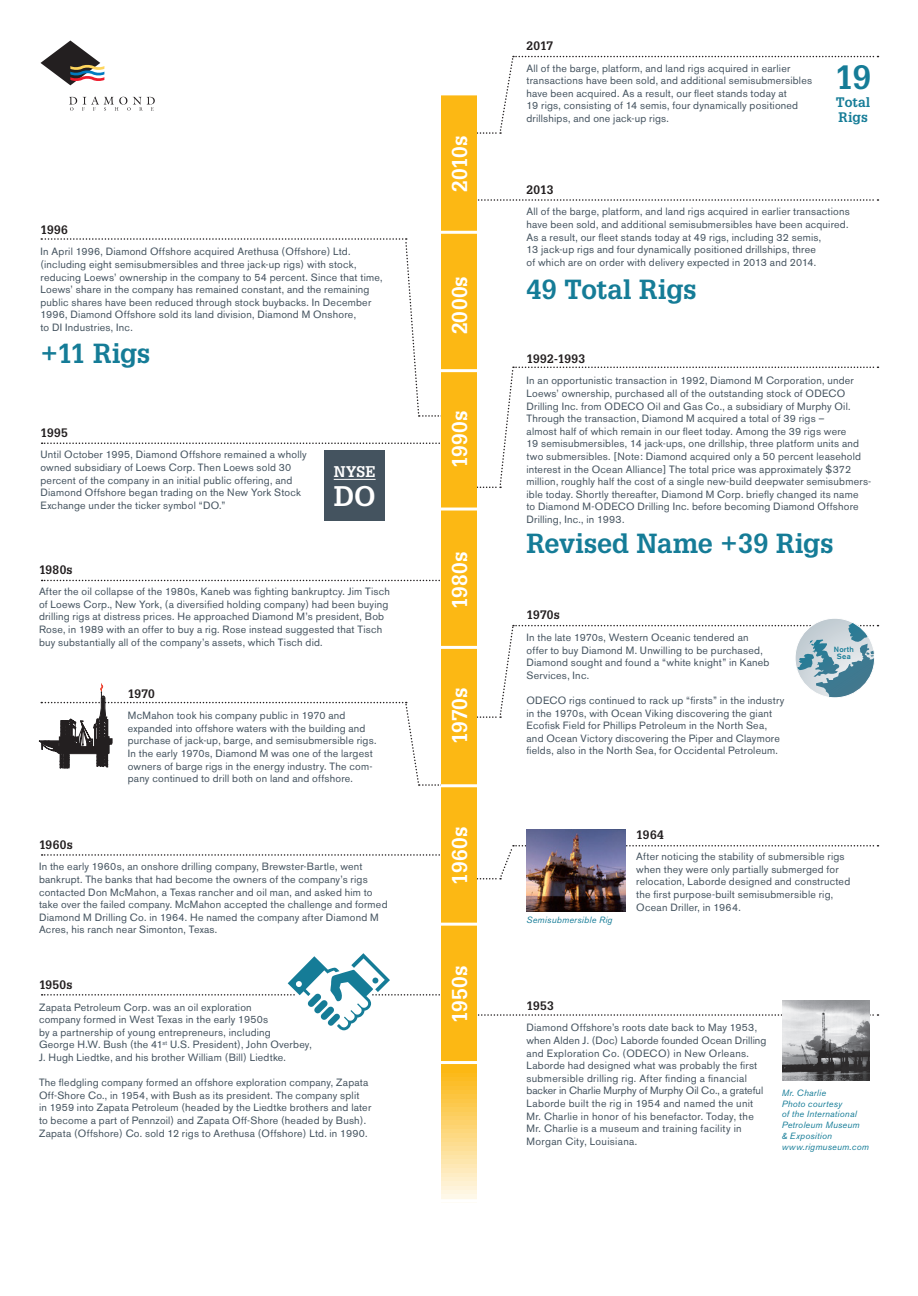
<style>
.page{position:relative;width:918px;height:1296px;background:#fff}
.page>*{position:absolute;margin:0;border:0;box-sizing:border-box;transform-origin:0 0}
.t1{font:700 33px "Glypha";color:#157c97}
.t2{font:700 27.75px "Glypha";color:#fff}
.t3{font:700 27px "Glypha";letter-spacing:-.01em;color:#157c97}
.t4{font:700 21px "Glypha";letter-spacing:.01em;color:#fff}
.t5{font:700 15.15px "Glypha";color:#fff}
.t6{font:700 13.5px/15px "Glypha";letter-spacing:.005em;color:#157c97}
.t7{font:700 12px "Glypha";letter-spacing:.025em;color:#231f20}
.Description{font:10.5px/12.6px "Akzidenz Grotesk BE";letter-spacing:.02em;color:#44535f}
.t8{font:italic 9px/10.8px "Akzidenz Grotesk BE";letter-spacing:.025em;color:#157c97}
.t9{font:500 7.5px/7.5px "Akzidenz Grotesk BE";letter-spacing:.03em;color:#157c97;text-align:center}
</style>
<div class="page">
<svg style="left:477px;top:56px;width:402px;height:78px"></svg>
<svg style="left:42px;top:580px;width:398px;height:1px"></svg>
<svg style="left:41px;top:238px;width:838px;height:250px"></svg>
<svg style="left:478px;top:199px;width:401px;height:2px"></svg>
<svg style="left:42px;top:845px;width:837px;height:35px"></svg>
<svg style="left:69px;top:96px;width:86px;height:15px"></svg>
<svg style="left:41px;top:40px;width:63px;height:45px"></svg>
<div style="left:441px;top:95px;width:36px;height:1107px;background:#fcb814"></div>
<hr style="left:441px;top:784px;width:54px;height:3px;background:#fff">
<hr style="left:423px;top:508px;width:72px;height:3px;background:#fff">
<hr style="left:423px;top:1061px;width:72px;height:3px;background:#fff">
<hr style="left:423px;top:369px;width:72px;height:3px;background:#fff">
<hr style="left:423px;top:231px;width:72px;height:3px;background:#fff">
<hr style="left:423px;top:92px;width:72px;height:3px;background:#fff">
<hr style="left:423px;top:1199px;width:72px;height:3px;background:#fff">
<hr style="left:423px;top:923px;width:72px;height:3px;background:#fff">
<img style="left:782px;top:1030px;width:87px;height:51px">
<div style="left:324px;top:450px;width:61px;height:70px;background:#44535f"></div>
<hr style="left:334px;top:479px;width:42px;height:1px;background:#fff">
<svg style="left:39px;top:623px;width:840px;height:163px"></svg>
<div style="left:795px;top:618px;width:80px;height:80px;border:1px solid #fff;border-radius:50%"></div>
<img style="left:526px;top:829px;width:100px;height:83px">
<svg style="left:42px;top:953px;width:837px;height:77px"></svg>
<p class="t7" style="left:40px;top:222px;width:29px">1996</p>
<p class="Description" style="left:40px;top:245px;width:344px">In April 1996, Diamond Offshore acquired Arethusa (Offshore) Ltd. (including eight semisubmersibles and three jack-up rigs) with stock, reducing Loews’ ownership in the company to 54 percent. Since that time, Loews’ share in the company has remained constant, and the remaining public shares have been reduced through stock buybacks. In December 1996, Diamond Offshore sold its land division, Diamond M Onshore,<br>to DI Industries, Inc.</p>
<p class="t3" style="left:40px;top:337px;width:111px">+11 Rigs</p>
<p class="t7" style="left:40px;top:425px;width:29px">1995</p>
<p class="Description" style="left:40px;top:448px;width:268px">Until October 1995, Diamond Offshore remained a wholly owned subsidiary of Loews Corp. Then Loews sold 30 percent of the company in an initial public offering, and Diamond Offshore began trading on the New York Stock Exchange under the ticker symbol “DO.”</p>
<p class="t5" style="left:334px;top:462px;width:43px">NYSE</p>
<p class="t2" style="left:334px;top:478px;width:43px">DO</p>
<p class="t7" style="left:39px;top:562px;width:35px">1980s</p>
<p class="Description" style="left:39px;top:585px;width:353px">After the oil collapse of the 1980s, Kaneb was fighting bankruptcy. Jim Tisch of Loews Corp., New York, (a diversified holding company) had been buying drilling rigs at distress prices. He approached Diamond M’s president, Bob Rose, in 1989 with an offer to buy a rig. Rose instead suggested that Tisch buy substantially all of the company’s assets, which Tisch did.</p>
<p class="t7" style="left:128px;top:686px;width:28px">1970</p>
<p class="Description" style="left:128px;top:709px;width:250px">McMahon took his company public in 1970 and expanded into offshore waters with the building and purchase of jack-up, barge, and semisubmersible rigs.<br>In the early 1970s, Diamond M was one of the largest owners of barge rigs in the energy industry. The com&shy;pany continued to drill both on land and offshore.</p>
<p class="t7" style="left:39px;top:837px;width:35px">1960s</p>
<p class="Description" style="left:39px;top:860px;width:350px">In the early 1960s, an onshore drilling company, Brewster-Bartle, went bankrupt. The banks that had become the owners of the company’s rigs contacted Don McMahon, a Texas rancher and oil man, and asked him to take over the failed company. McMahon accepted the challenge and formed Diamond M Drilling Co. in 1964. He named the company after Diamond M Acres, his ranch near Simonton, Texas.</p>
<p class="t7" style="left:39px;top:977px;width:35px">1950s</p>
<p class="Description" style="left:39px;top:1001px;width:274px">Zapata Petroleum Corp. was an oil exploration<br>company formed in West Texas in the early 1950s<br>by a partnership of young entrepreneurs, including<br>George H.W. Bush (the 41<sup>st</sup> U.S. President), John Overbey, J. Hugh Liedtke, and his brother William (Bill) Liedtke.</p>
<p class="Description" style="left:39px;top:1076px;width:334px">The fledgling company formed an offshore exploration company, Zapata Off-Shore Co., in 1954, with Bush as its president. The company split<br>in 1959 into Zapata Petroleum (headed by the Liedtke brothers and later to become a part of Pennzoil) and Zapata Off-Shore (headed by Bush).<br>Zapata (Offshore) Co. sold 12 rigs to Arethusa (Offshore) Ltd. in 1990.</p>
<p class="t4" style="left:447px;top:192px;width:58px;rotate:-90deg">2010s</p>
<p class="t4" style="left:447px;top:334px;width:60px;rotate:-90deg">2000s</p>
<p class="t4" style="left:447px;top:468px;width:59px;rotate:-90deg">1990s</p>
<p class="t4" style="left:447px;top:609px;width:59px;rotate:-90deg">1980s</p>
<p class="t4" style="left:447px;top:744px;width:58px;rotate:-90deg">1970s</p>
<p class="t4" style="left:447px;top:885px;width:59px;rotate:-90deg">1960s</p>
<p class="t4" style="left:447px;top:1023px;width:59px;rotate:-90deg">1950s</p>
<p class="t7" style="left:526px;top:38px;width:28px">2017</p>
<p class="Description" style="left:526px;top:62px;width:287px">All of the barge, platform, and land rigs acquired in earlier transactions have been sold, and additional semisubmersibles have been acquired. As a result, our fleet stands today at<br>19 rigs, consisting of 14 semis, four dynamically positioned drillships, and one jack-up rigs.</p>
<p class="t1" style="left:835px;top:57px;width:37px">19</p>
<p class="t6" style="left:836px;top:95px;width:36px">Total<br>Rigs</p>
<p class="t7" style="left:526px;top:182px;width:28px">2013</p>
<p class="Description" style="left:526px;top:206px;width:325px">All of the barge, platform, and land rigs acquired in earlier transactions have been sold, and additional semisubmersibles have been acquired.<br>As a result, our fleet stands today at 49 rigs, including 32 semis,<br>13 jack-up rigs and four dynamically positioned drillships, three<br>of which are on order with delivery expected in 2013 and 2014.</p>
<p class="t3" style="left:526px;top:273px;width:172px">49 Total Rigs</p>
<p class="t7" style="left:526px;top:351px;width:60px">1992-1993</p>
<p class="Description" style="left:526px;top:374px;width:346px">In an opportunistic transaction in 1992, Diamond M Corporation, under Loews’ ownership, purchased all of the outstanding stock of ODECO Drilling Inc. from ODECO Oil and Gas Co., a subsidiary of Murphy Oil.<br>Through the transaction, Diamond M acquired a total of 39 rigs –<br>almost half of which remain in our fleet today. Among the 39 rigs were<br>19 semisubmersibles, 14 jack-ups, one drillship, three platform units and two submersibles. [Note: Diamond acquired only a 50 percent leasehold interest in the Ocean Alliance] The total price was approximately $372 million, roughly half the cost of a single new-build deepwater semisubmers&shy;ible today. Shortly thereafter, Diamond M Corp. briefly changed its name<br>to Diamond M-ODECO Drilling Inc. before becoming Diamond Offshore Drilling, Inc., in 1993.</p>
<p class="t3" style="left:526px;top:526px;width:309px">Revised Name +39 Rigs</p>
<p class="t7" style="left:526px;top:608px;width:35px">1970s</p>
<p class="Description" style="left:526px;top:631px;width:244px">In the late 1970s, Western Oceanic tendered an offer to buy Diamond M. Unwilling to be purchased, Diamond sought and found a “white knight” in Kaneb Services, Inc.</p>
<p class="Description" style="left:526px;top:694px;width:260px">ODECO rigs continued to rack up “firsts” in the industry in the 1970s, with Ocean Viking discovering the giant Ecofisk Field for Phillips Petroleum in the North Sea, and Ocean Victory discovering the Piper and Claymore fields, also in the North Sea, for Occidental Petroleum.</p>
<p class="t9" style="left:834px;top:646px;width:22px">North<br>Sea</p>
<p class="t8" style="left:526px;top:915px;width:87px">Semisubmersible Rig</p>
<p class="t7" style="left:636px;top:827px;width:29px">1964</p>
<p class="Description" style="left:636px;top:850px;width:215px">After noticing the stability of submersible rigs when they were only partially submerged for relocation, Laborde designed and constructed the first purpose-built semisubmersible rig, Ocean Driller, in 1964.</p>
<p class="t7" style="left:526px;top:998px;width:29px">1953</p>
<p class="Description" style="left:526px;top:1021px;width:241px">Diamond Offshore’s roots date back to May 1953, when Alden J. (Doc) Laborde founded Ocean Drilling and Exploration Co. (ODECO) in New Orleans.<br>Laborde had designed what was probably the first submersible drilling rig. After finding a financial backer in Charlie Murphy of Murphy Oil Co., a grateful Laborde built the rig in 1954 and named the unit Mr. Charlie in honor of his benefactor. Today, the Mr. Charlie is a museum and training facility in Morgan City, Louisiana.</p>
<p class="t8" style="left:782px;top:1087px;width:89px">Mr. Charlie<br>Photo courtesy<br>of the International<br>Petroleum Museum<br>&amp; Exposition www.rigmuseum.com</p>
</div>
